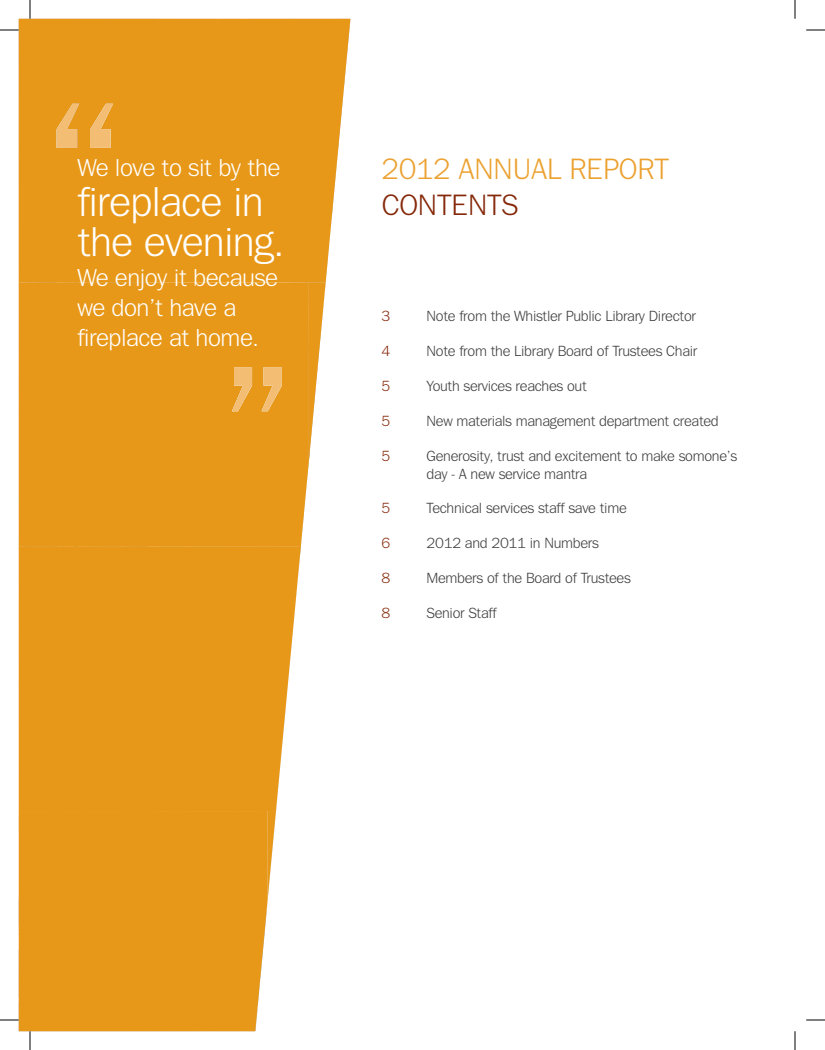
<style>
.page{position:relative;width:825px;height:1050px;background:#fff}
.page>*{position:absolute;margin:0;border:0;box-sizing:border-box;transform-origin:0 0}
.t1{font:42.5px/40px "Tee Franklin";letter-spacing:-.02em;color:#fff}
.t2{font:30px "Tee Franklin";letter-spacing:-.005em;color:#eca130}
.t3{font:30px "Tee Franklin";color:#852809}
.t4{font:25px/30px "Tee Franklin";letter-spacing:-.02em;color:#fff}
.t5{font:15px/18px "Tee Franklin";letter-spacing:-.02em;color:#3e3e3f}
.t6{font:15px "Tee Franklin";color:#852809}
</style>
<div class="page">
<div style="left:19px;top:19px;width:331px;height:263px;background:#e89818"></div>
<div style="left:19px;top:282px;width:290px;height:265px;background:#e89818"></div>
<img style="left:309px;top:282px;width:17px;height:177px">
<div style="left:19px;top:547px;width:282px;height:264px;background:#e89818"></div>
<div style="left:19px;top:811px;width:249px;height:220px;background:#e89818"></div>
<img style="left:268px;top:811px;width:8px;height:85px">
<img style="left:56px;top:104px;width:57px;height:44px">
<img style="left:232px;top:367px;width:50px;height:44px">
<svg style="left:0;top:29px;width:19px;height:2px"></svg>
<svg style="left:806px;top:29px;width:19px;height:2px"></svg>
<svg style="left:0;top:1019px;width:19px;height:2px"></svg>
<svg style="left:806px;top:1019px;width:19px;height:2px"></svg>
<svg style="left:29px;top:0;width:2px;height:19px"></svg>
<svg style="left:29px;top:1031px;width:2px;height:19px"></svg>
<svg style="left:794px;top:0;width:2px;height:19px"></svg>
<svg style="left:794px;top:1031px;width:2px;height:19px"></svg>
<h3 class="t4" style="left:77px;top:153px;width:205px">We love to sit by the</h3>
<h1 class="t1" style="left:77px;top:182px;width:208px">fireplace in the evening.</h1>
<h3 class="t4" style="left:77px;top:263px;width:202px">We enjoy it because we don’t have a fireplace at home.</h3>
<h2 class="t2" style="left:382px;top:152px;width:289px">2012 ANNUAL REPORT</h2>
<h2 class="t3" style="left:382px;top:188px;width:138px">CONTENTS</h2>
<p class="t6" style="left:382px;top:307px;width:10px">3</p>
<p class="t5" style="left:427px;top:307px;width:271px">Note from the Whistler Public Library Director</p>
<p class="t6" style="left:382px;top:342px;width:10px">4</p>
<p class="t5" style="left:427px;top:342px;width:272px">Note from the Library Board of Trustees Chair</p>
<p class="t6" style="left:382px;top:377px;width:10px">5</p>
<p class="t5" style="left:427px;top:377px;width:162px">Youth services reaches out</p>
<p class="t6" style="left:382px;top:412px;width:10px">5</p>
<p class="t5" style="left:427px;top:412px;width:294px">New materials management department created</p>
<p class="t6" style="left:382px;top:447px;width:10px">5</p>
<p class="t5" style="left:427px;top:447px;width:312px">Generosity, trust and excitement to make somone’s day - A new service mantra</p>
<p class="t6" style="left:382px;top:500px;width:10px">5</p>
<p class="t5" style="left:427px;top:499px;width:202px">Technical services staff save time</p>
<p class="t6" style="left:382px;top:535px;width:10px">6</p>
<p class="t5" style="left:427px;top:534px;width:174px">2012 and 2011 in Numbers</p>
<p class="t6" style="left:382px;top:569px;width:10px">8</p>
<p class="t5" style="left:427px;top:569px;width:206px">Members of the Board of Trustees</p>
<p class="t6" style="left:382px;top:604px;width:10px">8</p>
<p class="t5" style="left:427px;top:604px;width:72px">Senior Staff</p>
</div>
